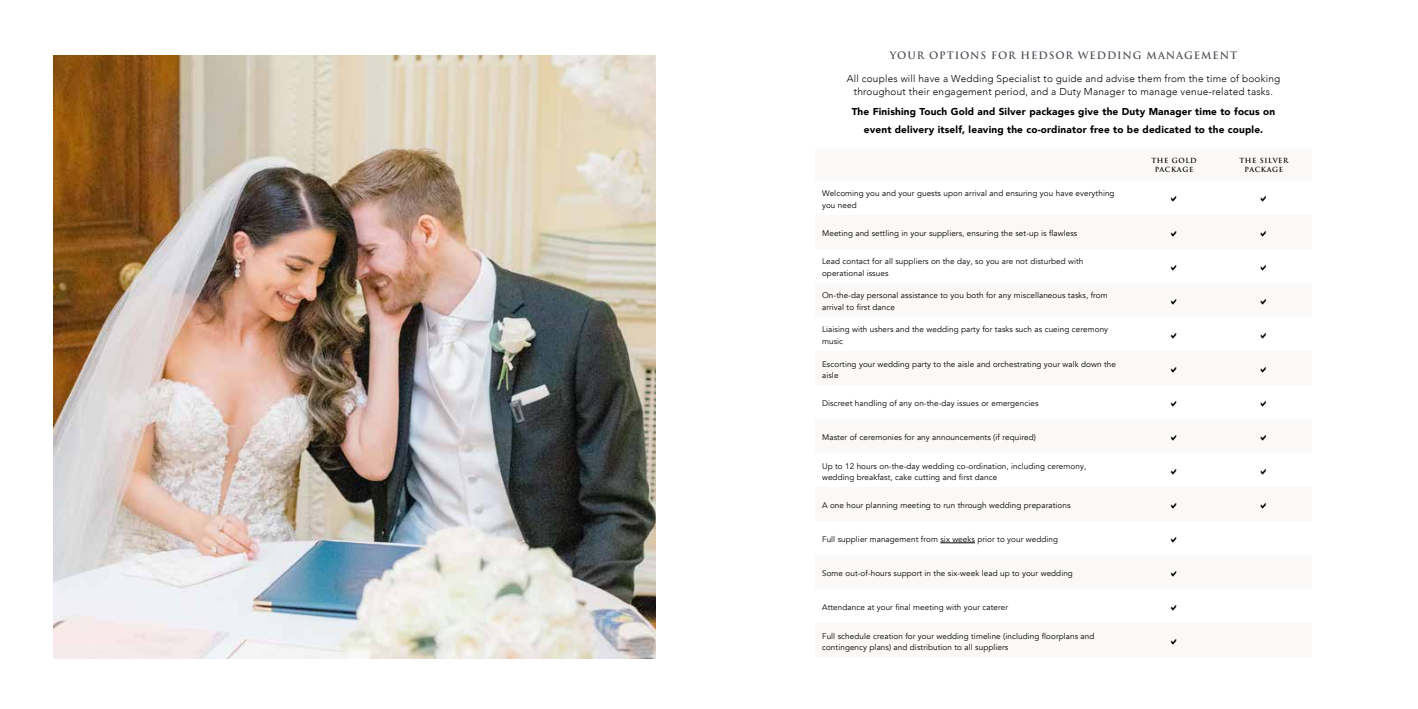
<style>
.page{position:relative;width:1418px;height:709px;background:#fff}
.page>*{position:absolute;margin:0;border:0;box-sizing:border-box;transform-origin:0 0}
.t1{font:300 10px/12.5px "Avenir";letter-spacing:.02em;color:#000;text-align:center}
.t2{font:900 10px/17.5px "Avenir";letter-spacing:.02em;color:#000;text-align:center}
.t3{font:700 10px "Trajan Pro";letter-spacing:.09em;color:#4c5159}
.t4{font:8.12px/11.2px "Avenir";letter-spacing:.01em;color:#000}
.t5{font:700 6.88px/8.8px "Trajan Pro";letter-spacing:.09em;color:#000;text-align:center}
</style>
<div class="page">
<hr style="left:940px;top:542px;width:35px;height:1px;background:#000">
<img style="left:53px;top:56px;width:603px;height:602px">
<p class="t3" style="left:889px;top:49px;width:349px">YOUR OPTIONS FOR HEDSOR WEDDING MANAGEMENT</p>
<p class="t1" style="left:846px;top:72px;width:435px">All couples will have a Wedding Specialist to guide and advise them from the time of booking throughout their engagement period, and a Duty Manager to manage venue-related tasks.</p>
<p class="t2" style="left:851px;top:103px;width:425px">The Finishing Touch Gold and Silver packages give the Duty Manager time to focus on event delivery itself, leaving the co-ordinator free to be dedicated to the couple.</p>
<p class="t5" style="left:1151px;top:156px;width:47px">THE GOLD<br>PACKAGE</p>
<p class="t5" style="left:1239px;top:156px;width:50px">THE SILVER<br>PACKAGE</p>
<p class="t4" style="left:822px;top:188px;width:294px">Welcoming you and your guests upon arrival and ensuring you have everything you need</p>
<p class="t4" style="left:822px;top:228px;width:257px">Meeting and settling in your suppliers, ensuring the set-up is flawless</p>
<p class="t4" style="left:822px;top:256px;width:263px">Lead contact for all suppliers on the day, so you are not disturbed with operational issues</p>
<p class="t4" style="left:822px;top:290px;width:287px">On-the-day personal assistance to you both for any miscellaneous tasks, from arrival to first dance</p>
<p class="t4" style="left:822px;top:324px;width:287px">Liaising with ushers and the wedding party for tasks such as cueing ceremony music</p>
<p class="t4" style="left:822px;top:358px;width:295px">Escorting your wedding party to the aisle and orchestrating your walk down the aisle</p>
<p class="t4" style="left:822px;top:398px;width:218px">Discreet handling of any on-the-day issues or emergencies</p>
<p class="t4" style="left:822px;top:432px;width:215px">Master of ceremonies for any announcements (if required)</p>
<p class="t4" style="left:822px;top:460px;width:266px">Up to 12 hours on-the-day wedding co-ordination, including ceremony, wedding breakfast, cake cutting and first dance</p>
<p class="t4" style="left:822px;top:500px;width:250px">A one hour planning meeting to run through wedding preparations</p>
<p class="t4" style="left:822px;top:534px;width:237px">Full supplier management from six weeks prior to your wedding</p>
<p class="t4" style="left:822px;top:568px;width:252px">Some out-of-hours support in the six-week lead up to your wedding</p>
<p class="t4" style="left:822px;top:602px;width:188px">Attendance at your final meeting with your caterer</p>
<p class="t4" style="left:822px;top:630px;width:274px">Full schedule creation for your wedding timeline (including floorplans and contingency plans) and distribution to all suppliers</p>
</div>
